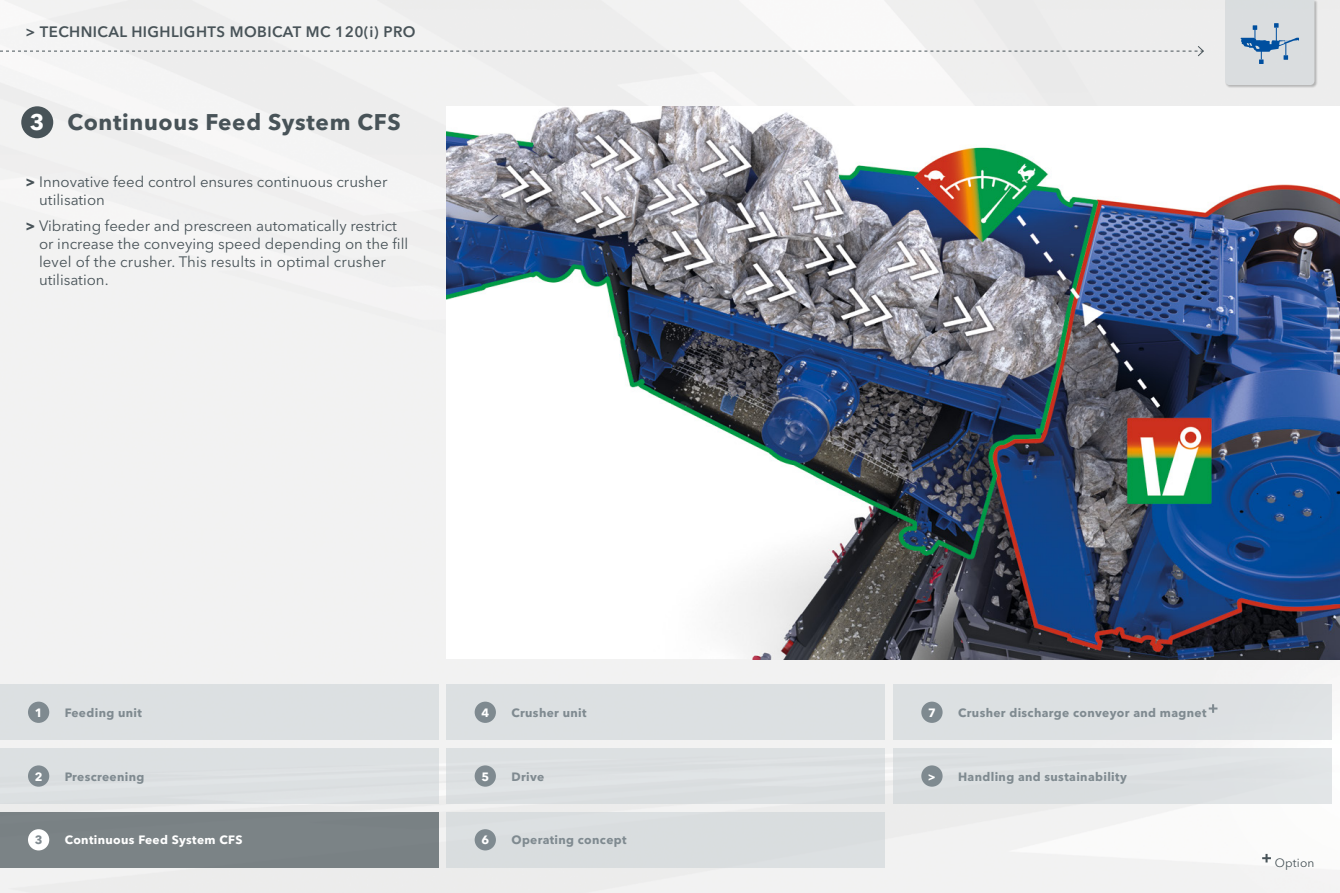
<style>
.page{position:relative;width:1340px;height:893px;background:#fff}
.page>*{position:absolute;margin:0;border:0;box-sizing:border-box;transform-origin:0 0}
.t1{font:700 22.5px "Avenir Next LT Pro";letter-spacing:.03em;color:#485358}
.t2{font:15px/18px "Avenir Next LT Pro";color:#485358}
.t3{font:600 15px "Avenir Next LT Pro";letter-spacing:.03em;color:#485358}
.t4{font:700 12px "Avenir Next LT Pro";letter-spacing:.03em;color:#7f8a90}
.t5{font:700 12px "Avenir Next LT Pro";letter-spacing:.03em;color:#fff}
.t6{font:12px "Avenir Next LT Pro";letter-spacing:.01em;color:#485358}
.s1{color:#fff}
.s2{font-weight:700}
</style>
<div class="page">
<div style="left:0;top:0;width:1339px;height:893px;background:#f2f2f2"></div>
<div style="left:0;top:812px;width:438px;height:55px;background:#7b8386"></div>
<div style="left:28px;top:829px;width:21px;height:21px;background:#fff;border-radius:50%"></div>
<div style="left:21px;top:106px;width:32px;height:32px;background:#485358;border-radius:50%"></div>
<svg style="left:0;top:45px;width:1204px;height:12px"></svg>
<div style="left:1224px;top:0;width:93px;height:88px;background:#000;opacity:.5"></div>
<img style="left:446px;top:106px;width:893px;height:553px">
<div style="left:446px;top:748px;width:438px;height:56px;background:#dce0e2"></div>
<div style="left:474px;top:765px;width:22px;height:22px;background:#7f8a90;border-radius:50%"></div>
<div style="left:446px;top:812px;width:438px;height:55px;background:#d9dddf"></div>
<div style="left:474px;top:829px;width:22px;height:21px;background:#7f8a90;border-radius:50%"></div>
<div style="left:893px;top:685px;width:438px;height:55px;background:#dce0e2"></div>
<svg style="left:1208px;top:704px;width:9px;height:9px"></svg>
<div style="left:921px;top:702px;width:21px;height:21px;background:#7f8a90;border-radius:50%"></div>
<div style="left:0;top:685px;width:438px;height:55px;background:#dce0e2"></div>
<div style="left:28px;top:702px;width:21px;height:21px;background:#7f8a90;border-radius:50%"></div>
<div style="left:446px;top:685px;width:438px;height:55px;background:#dce0e2"></div>
<div style="left:474px;top:702px;width:22px;height:21px;background:#7f8a90;border-radius:50%"></div>
<div style="left:893px;top:748px;width:438px;height:56px;background:#dce0e2"></div>
<div style="left:921px;top:765px;width:21px;height:22px;background:#7f8a90;border-radius:50%"></div>
<div style="left:0;top:748px;width:438px;height:56px;background:#dce0e2"></div>
<div style="left:28px;top:765px;width:21px;height:22px;background:#7f8a90;border-radius:50%"></div>
<svg style="left:1262px;top:854px;width:8px;height:8px"></svg>
<svg style="left:1225px;top:0;width:89px;height:85px;background:#cbd3da"></svg>
<p class="t3" style="left:26px;top:22px;width:391px">&gt; TECHNICAL HIGHLIGHTS MOBICAT MC 120(i) PRO</p>
<h1 class="t1" style="left:30px;top:109px;width:372px"><span class="s1">3</span> Continuous Feed System CFS</h1>
<p class="t2" style="left:39px;top:172px;width:350px;text-indent:-14px"><span class="s2">&gt;</span> Innovative feed control ensures continuous crusher utilisation</p>
<p class="t2" style="left:39px;top:217px;width:371px;text-indent:-13px"><span class="s2">&gt;</span> Vibrating feeder and prescreen automatically restrict or increase the conveying speed depending on the fill level of the crusher. This results in optimal crusher utilisation.</p>
<p class="t5" style="left:35px;top:705px;width:9px">1</p>
<p class="t4" style="left:65px;top:705px;width:79px">Feeding unit</p>
<p class="t5" style="left:481px;top:705px;width:9px">4</p>
<p class="t4" style="left:511px;top:705px;width:77px">Crusher unit</p>
<p class="t5" style="left:928px;top:705px;width:9px">7</p>
<p class="t4" style="left:958px;top:705px;width:250px">Crusher discharge conveyor and magnet</p>
<p class="t5" style="left:35px;top:769px;width:9px">2</p>
<p class="t4" style="left:65px;top:769px;width:81px">Prescreening</p>
<p class="t4" style="left:927px;top:769px;width:200px"><span class="s1">&gt;</span> Handling and sustainability</p>
<p class="t5" style="left:481px;top:769px;width:9px">5</p>
<p class="t4" style="left:511px;top:769px;width:34px">Drive</p>
<p class="t4" style="left:35px;top:833px;width:9px">3</p>
<p class="t5" style="left:65px;top:833px;width:179px">Continuous Feed System CFS</p>
<p class="t5" style="left:481px;top:833px;width:9px">6</p>
<p class="t4" style="left:511px;top:833px;width:117px">Operating concept</p>
<p class="t6" style="left:1274px;top:856px;width:41px">Option</p>
</div>
